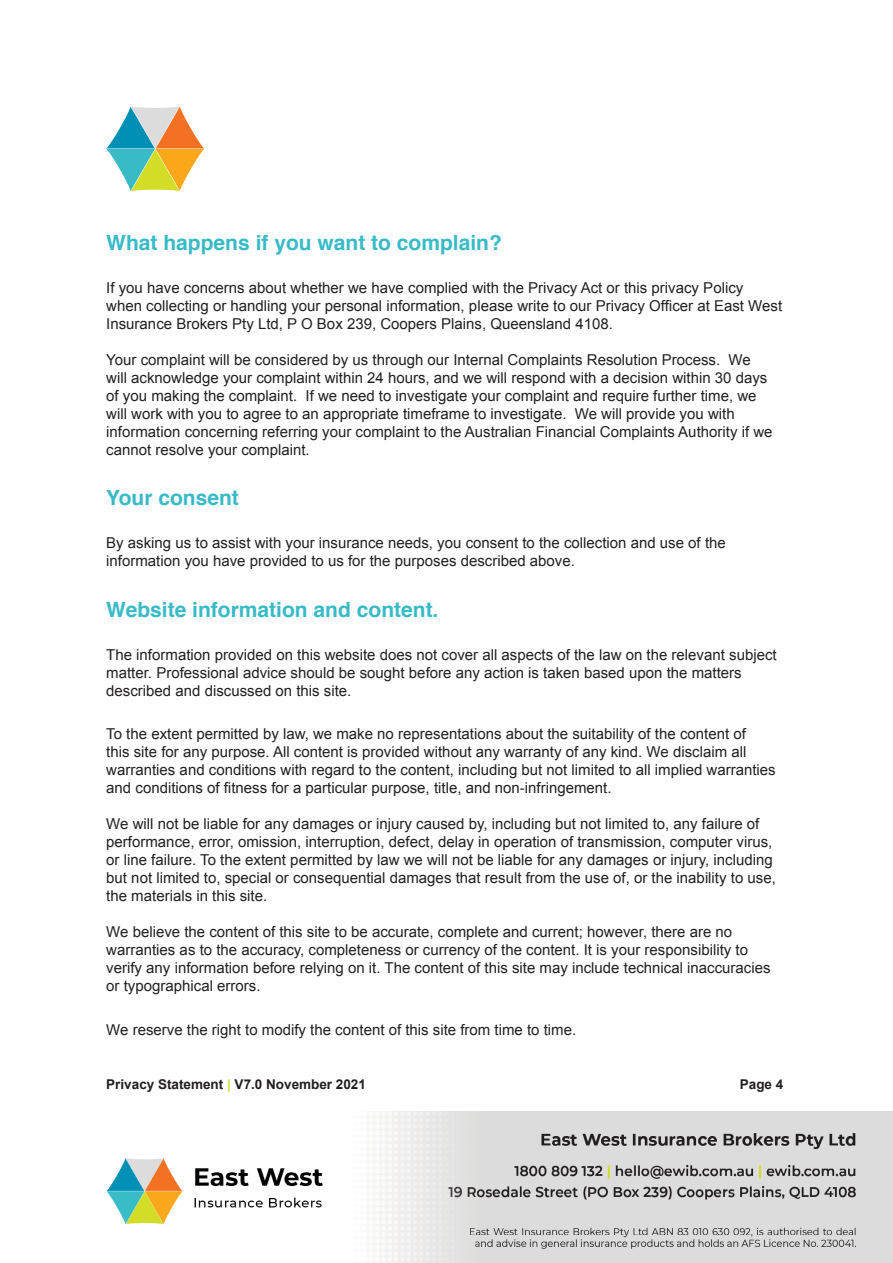
<style>
.page{position:relative;width:893px;height:1263px;background:#fff}
.page>*{position:absolute;margin:0;border:0;box-sizing:border-box;transform-origin:0 0}
.t1{font:700 21px "Helvetica";color:#37bbc7}
.t2{font:15px/18px "Arial";color:#221f20}
.t3{font:700 13.5px "Arial";color:#221f20}
.s1{color:#d3dd26}
</style>
<div class="page">
<img style="left:106px;top:1111px;width:787px;height:152px">
<svg style="left:106px;top:106px;width:98px;height:85px"></svg>
<h1 class="t1" style="left:106px;top:225px;width:397px">What happens if you want to complain?</h1>
<p class="t2" style="left:106px;top:279px;width:677px">If you have concerns about whether we have complied with the Privacy Act or this privacy Policy when collecting or handling your personal information, please write to our Privacy Officer at East West<br>Insurance Brokers Pty Ltd, P O Box 239, Coopers Plains, Queensland 4108.</p>
<p class="t2" style="left:106px;top:351px;width:668px">Your complaint will be considered by us through our Internal Complaints Resolution Process. We will acknowledge your complaint within 24 hours, and we will respond with a decision within 30 days of you making the complaint. If we need to investigate your complaint and require further time, we will work with you to agree to an appropriate timeframe to investigate. We will provide you with information concerning referring your complaint to the Australian Financial Complaints Authority if we cannot resolve your complaint.</p>
<h1 class="t1" style="left:106px;top:481px;width:134px">Your consent</h1>
<p class="t2" style="left:106px;top:534px;width:621px">By asking us to assist with your insurance needs, you consent to the collection and use of the information you have provided to us for the purposes described above.</p>
<h1 class="t1" style="left:106px;top:592px;width:334px">Website information and content.</h1>
<p class="t2" style="left:106px;top:646px;width:672px">The information provided on this website does not cover all aspects of the law on the relevant subject matter. Professional advice should be sought before any action is taken based upon the matters described and discussed on this site.</p>
<p class="t2" style="left:106px;top:725px;width:671px">To the extent permitted by law, we make no representations about the suitability of the content of<br>this site for any purpose. All content is provided without any warranty of any kind. We disclaim all warranties and conditions with regard to the content, including but not limited to all implied warranties and conditions of fitness for a particular purpose, title, and non-infringement.</p>
<p class="t2" style="left:106px;top:815px;width:671px">We will not be liable for any damages or injury caused by, including but not limited to, any failure of performance, error, omission, interruption, defect, delay in operation of transmission, computer virus, or line failure. To the extent permitted by law we will not be liable for any damages or injury, including but not limited to, special or consequential damages that result from the use of, or the inability to use, the materials in this site.</p>
<p class="t2" style="left:106px;top:923px;width:666px">We believe the content of this site to be accurate, complete and current; however, there are no warranties as to the accuracy, completeness or currency of the content. It is your responsibility to verify any information before relying on it. The content of this site may include technical inaccuracies or typographical errors.</p>
<p class="t2" style="left:106px;top:1020px;width:471px">We reserve the right to modify the content of this site from time to time.</p>
<p class="t3" style="left:106px;top:1076px;width:261px">Privacy Statement <span class="s1">|</span> V7.0 November 2021</p>
<p class="t3" style="left:740px;top:1076px;width:45px">Page 4</p>
</div>
